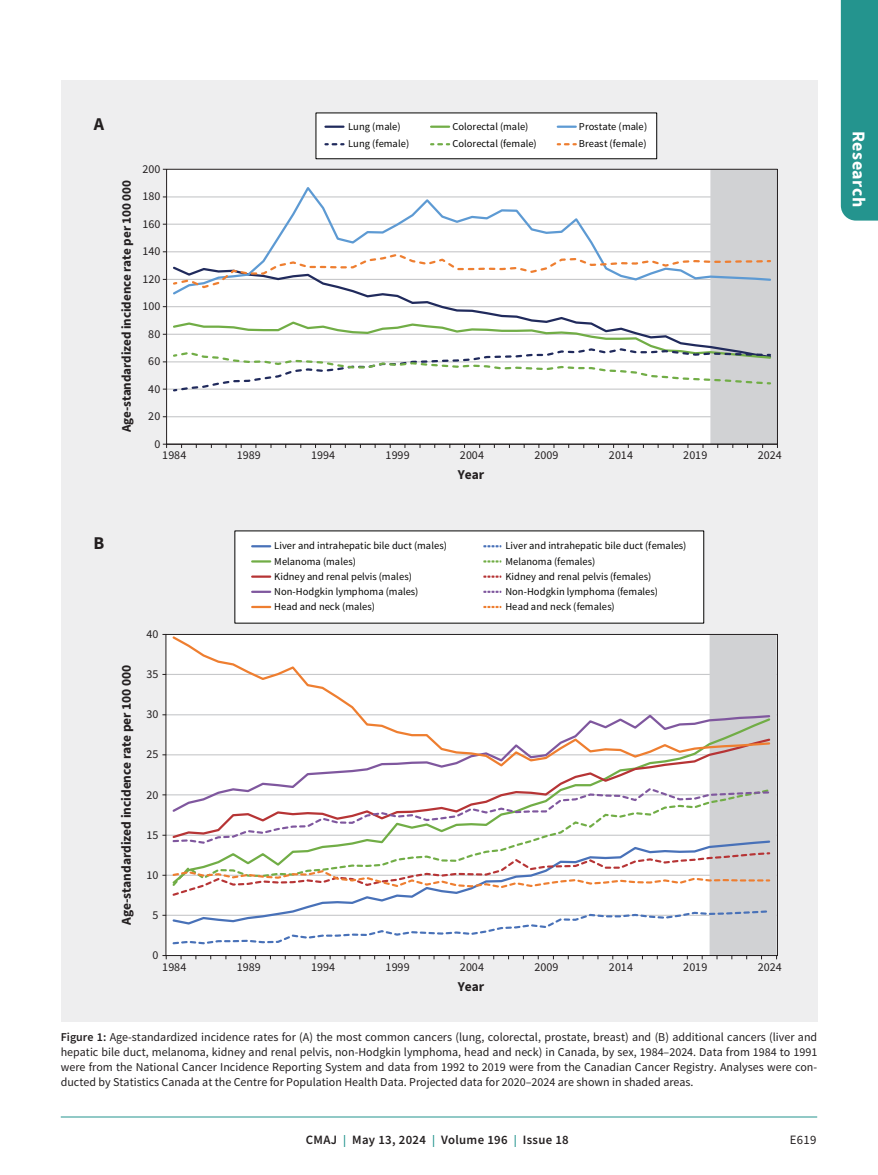
<style>
.page{position:relative;width:878px;height:1175px;background:#fff}
.page>*{position:absolute;margin:0;border:0;box-sizing:border-box;transform-origin:0 0}
.t1{font:700 18px "Source Sans Pro";letter-spacing:.025em;color:#fff}
.t2{font:700 18px "Source Sans Pro";color:#231f20}
.t3{font:700 13.5px "Source Sans Pro";letter-spacing:-.005em;color:#231f20}
.t4{font:700 13.05px "Source Sans Pro";letter-spacing:-.005em;color:#231f20}
.t5{font:600 12.75px "Source Sans Pro";letter-spacing:.025em;color:#231f20}
.t6{font:12.75px "Source Sans Pro";color:#231f20}
.t7{font:12px/15px "Source Sans Pro";color:#231f20;text-align:justify}
.t8{font:10.5px "Source Sans Pro";letter-spacing:.005em;color:#050504}
.s1{font-weight:600}
.s2{font-size:12px;color:#24948e}
</style>
<div class="page">
<div style="left:840px;top:0;width:38px;height:220px;background:#24948e"></div>
<hr style="left:61px;top:1116px;width:756px;height:1px;background:#24948e">
<div style="left:61px;top:81px;width:756px;height:941px;background:#eeeeef"></div>
<div style="left:166px;top:169px;width:611px;height:275px;background:#fff"></div>
<div style="left:166px;top:634px;width:611px;height:321px;background:#fff"></div>
<hr style="left:167px;top:196px;width:610px;height:1px;background:#c7c8ca">
<hr style="left:167px;top:224px;width:610px;height:1px;background:#c7c8ca">
<hr style="left:167px;top:306px;width:610px;height:1px;background:#c7c8ca">
<hr style="left:167px;top:416px;width:610px;height:1px;background:#c7c8ca">
<hr style="left:167px;top:444px;width:610px;height:1px;background:#231f20">
<svg style="left:171px;top:296px;width:539px;height:24px"></svg>
<svg style="left:171px;top:187px;width:539px;height:109px"></svg>
<svg style="left:163px;top:320px;width:547px;height:72px"></svg>
<svg style="left:163px;top:251px;width:547px;height:38px"></svg>
<svg style="left:710px;top:169px;width:68px;height:279px;background:#cdcfd0"></svg>
<hr style="left:166px;top:674px;width:610px;height:1px;background:#c7c8ca">
<hr style="left:166px;top:714px;width:610px;height:1px;background:#c7c8ca">
<hr style="left:166px;top:754px;width:610px;height:1px;background:#c7c8ca">
<hr style="left:166px;top:794px;width:610px;height:1px;background:#c7c8ca">
<hr style="left:166px;top:834px;width:610px;height:1px;background:#c7c8ca">
<hr style="left:166px;top:874px;width:610px;height:1px;background:#c7c8ca">
<hr style="left:166px;top:914px;width:610px;height:1px;background:#c7c8ca">
<svg style="left:709px;top:634px;width:68px;height:325px;background:#cecfd1"></svg>
<svg style="left:171px;top:885px;width:600px;height:40px"></svg>
<svg style="left:172px;top:910px;width:595px;height:34px"></svg>
<svg style="left:199px;top:843px;width:569px;height:9px"></svg>
<svg style="left:171px;top:768px;width:600px;height:45px"></svg>
<svg style="left:172px;top:788px;width:597px;height:55px"></svg>
<svg style="left:171px;top:634px;width:600px;height:134px"></svg>
<svg style="left:172px;top:852px;width:598px;height:44px"></svg>
<div style="left:166px;top:169px;width:611px;height:275px;border:1px solid #231f20"></div>
<div style="left:315px;top:113px;width:342px;height:46px;background:#fff"></div>
<svg style="left:325px;top:126px;width:18px;height:2px"></svg>
<svg style="left:431px;top:126px;width:18px;height:2px"></svg>
<svg style="left:557px;top:126px;width:18px;height:2px"></svg>
<svg style="left:325px;top:143px;width:18px;height:2px"></svg>
<svg style="left:431px;top:143px;width:18px;height:2px"></svg>
<svg style="left:557px;top:143px;width:18px;height:2px"></svg>
<div style="left:234px;top:530px;width:470px;height:93px;background:#fff"></div>
<svg style="left:252px;top:545px;width:18px;height:2px"></svg>
<svg style="left:483px;top:545px;width:18px;height:2px"></svg>
<svg style="left:252px;top:560px;width:18px;height:2px"></svg>
<svg style="left:483px;top:560px;width:18px;height:2px"></svg>
<hr style="left:252px;top:575px;width:18px;height:3px;background:#b63435">
<svg style="left:483px;top:575px;width:18px;height:2px"></svg>
<hr style="left:252px;top:590px;width:18px;height:3px;background:#7f579e">
<svg style="left:483px;top:590px;width:18px;height:3px"></svg>
<svg style="left:252px;top:606px;width:18px;height:2px"></svg>
<svg style="left:483px;top:606px;width:18px;height:2px"></svg>
<h1 class="t2" style="left:94px;top:112px;width:12px">A</h1>
<p class="t4" style="left:117px;top:432px;width:254px;rotate:-90deg">Age-standardized incidence rate per 100 000</p>
<p class="t7" style="left:142px;top:161px;width:19px">200</p>
<p class="t7" style="left:142px;top:189px;width:19px">180</p>
<p class="t7" style="left:142px;top:216px;width:19px">160</p>
<p class="t7" style="left:142px;top:244px;width:19px">140</p>
<p class="t7" style="left:142px;top:271px;width:19px">120</p>
<p class="t7" style="left:142px;top:298px;width:19px">100</p>
<p class="t7" style="left:148px;top:326px;width:14px">80</p>
<p class="t7" style="left:148px;top:354px;width:14px">60</p>
<p class="t7" style="left:148px;top:381px;width:14px">40</p>
<p class="t7" style="left:148px;top:409px;width:14px">20</p>
<p class="t7" style="left:154px;top:436px;width:7px">0</p>
<p class="t8" style="left:348px;top:120px;width:54px">Lung (male)</p>
<p class="t8" style="left:452px;top:120px;width:77px">Colorectal (male)</p>
<p class="t8" style="left:579px;top:120px;width:70px">Prostate (male)</p>
<p class="t8" style="left:348px;top:137px;width:63px">Lung (female)</p>
<p class="t8" style="left:452px;top:137px;width:86px">Colorectal (female)</p>
<p class="t8" style="left:579px;top:137px;width:69px">Breast (female)</p>
<p class="t7" style="left:162px;top:448px;width:26px">1984</p>
<p class="t7" style="left:237px;top:448px;width:26px">1989</p>
<p class="t7" style="left:311px;top:448px;width:26px">1994</p>
<p class="t7" style="left:385px;top:448px;width:26px">1999</p>
<p class="t7" style="left:460px;top:448px;width:26px">2004</p>
<p class="t7" style="left:534px;top:448px;width:26px">2009</p>
<p class="t7" style="left:608px;top:448px;width:26px">2014</p>
<p class="t7" style="left:683px;top:448px;width:26px">2019</p>
<p class="t7" style="left:757px;top:448px;width:26px">2024</p>
<p class="t3" style="left:458px;top:465px;width:28px">Year</p>
<h1 class="t2" style="left:93px;top:531px;width:12px">B</h1>
<p class="t3" style="left:117px;top:924px;width:261px;rotate:-90deg">Age-standardized incidence rate per 100 000</p>
<p class="t7" style="left:146px;top:626px;width:14px">40</p>
<p class="t7" style="left:146px;top:666px;width:14px">35</p>
<p class="t7" style="left:146px;top:706px;width:14px">30</p>
<p class="t7" style="left:146px;top:746px;width:14px">25</p>
<p class="t7" style="left:146px;top:787px;width:14px">20</p>
<p class="t7" style="left:146px;top:827px;width:14px">15</p>
<p class="t7" style="left:146px;top:867px;width:14px">10</p>
<p class="t7" style="left:152px;top:907px;width:7px">5</p>
<p class="t7" style="left:152px;top:947px;width:7px">0</p>
<p class="t8" style="left:274px;top:539px;width:174px">Liver and intrahepatic bile duct (males)</p>
<p class="t8" style="left:505px;top:539px;width:182px">Liver and intrahepatic bile duct (females)</p>
<p class="t8" style="left:274px;top:554px;width:83px">Melanoma (males)</p>
<p class="t8" style="left:505px;top:554px;width:91px">Melanoma (females)</p>
<p class="t8" style="left:274px;top:569px;width:139px">Kidney and renal pelvis (males)</p>
<p class="t8" style="left:505px;top:569px;width:147px">Kidney and renal pelvis (females)</p>
<p class="t8" style="left:274px;top:585px;width:146px">Non-Hodgkin lymphoma (males)</p>
<p class="t8" style="left:505px;top:585px;width:154px">Non-Hodgkin lymphoma (females)</p>
<p class="t8" style="left:274px;top:600px;width:102px">Head and neck (males)</p>
<p class="t8" style="left:505px;top:600px;width:111px">Head and neck (females)</p>
<p class="t7" style="left:162px;top:959px;width:26px">1984</p>
<p class="t7" style="left:237px;top:959px;width:26px">1989</p>
<p class="t7" style="left:311px;top:959px;width:26px">1994</p>
<p class="t7" style="left:385px;top:959px;width:26px">1999</p>
<p class="t7" style="left:460px;top:959px;width:26px">2004</p>
<p class="t7" style="left:534px;top:959px;width:26px">2009</p>
<p class="t7" style="left:608px;top:959px;width:26px">2014</p>
<p class="t7" style="left:683px;top:959px;width:26px">2019</p>
<p class="t7" style="left:757px;top:959px;width:26px">2024</p>
<p class="t3" style="left:458px;top:977px;width:28px">Year</p>
<p class="t7" style="left:61px;top:1029px;width:758px"><span class="s1">Figure 1:</span> Age-standardized incidence rates for (A) the most common cancers (lung, colorectal, prostate, breast) and (B) additional cancers (liver and hepatic bile duct, melanoma, kidney and renal pelvis, non-Hodgkin lymphoma, head and neck) in Canada, by sex, 1984–2024. Data from 1984 to 1991 were from the National Cancer Incidence Reporting System and data from 1992 to 2019 were from the Canadian Cancer Registry. Analyses were con&shy;ducted by Statistics Canada at the Centre for Population Health Data. Projected data for 2020–2024 are shown in shaded areas.</p>
<p class="t5" style="left:306px;top:1131px;width:264px">CMAJ <span class="s2">|</span> May 13, 2024 <span class="s2">|</span> Volume 196 <span class="s2">|</span> Issue 18</p>
<p class="t6" style="left:789px;top:1132px;width:28px">E619</p>
<h1 class="t1" style="left:871px;top:131px;width:78px;rotate:90deg">Research</h1>
</div>
